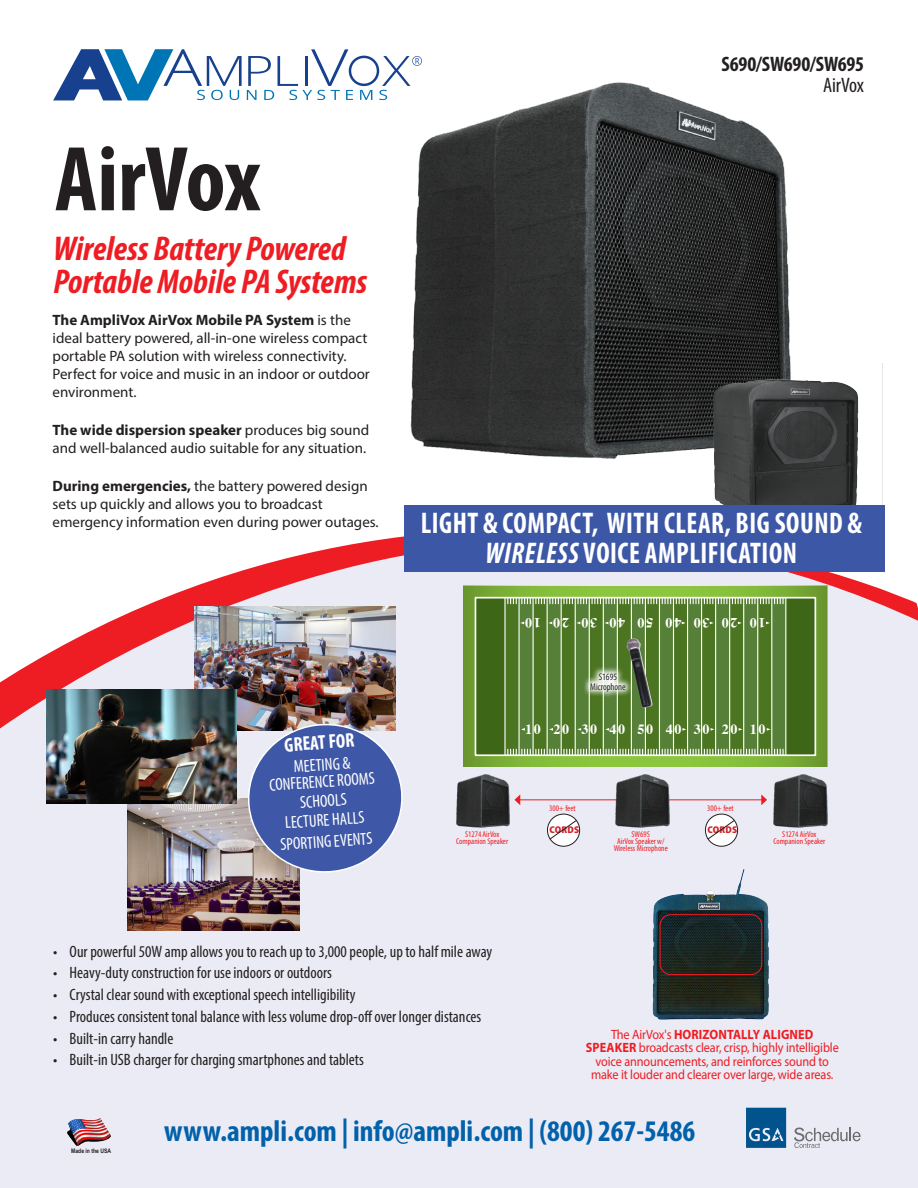
<style>
.page{position:relative;width:918px;height:1188px;background:#fff}
.page>*{position:absolute;margin:0;border:0;box-sizing:border-box;transform-origin:0 0}
.t1{font:700 condensed 93px "Myriad Pro";color:#231f20}
.t2{font:italic 700 condensed 34.5px/33px "Myriad Pro";letter-spacing:-.005em;color:#ee1d23}
.t3{font:700 condensed 30px/30px "Myriad Pro";letter-spacing:.02em;color:#fff;text-align:center;scale:.92 1}
.t4{font:700 condensed 30px "Myriad Pro";color:#0161aa}
.t5{font:700 condensed 21px "Myriad Pro";letter-spacing:-.015em;color:#231f20}
.t6{font:condensed 21px "Myriad Pro";letter-spacing:-.005em;color:#231f20}
.t7{font:700 condensed 19.95px "Myriad Pro";color:#fff;scale:.96 1}
.t8{font:condensed 17.4px "Myriad Pro";color:#fff;scale:.96 1}
.t9{font:condensed 16.5px "Myriad Pro";color:#231f20}
.t10{font:15px/18px "Myriad Pro";color:#231f20}
.t11{font:700 14.1px "Times";letter-spacing:.12em;color:#fff}
.t12{font:13.5px/13.5px "Myriad Pro";letter-spacing:-.01em;color:#ee1d23;text-align:center;scale:.91 1}
.t13{font:900 semi-condensed 9.9px "Myriad Pro";letter-spacing:.02em;color:#d1232a}
.t14{font:condensed 9.75px/9.8px "Myriad Pro";color:#231f20;text-align:center}
.t15{font:condensed 8.55px/7.4px "Myriad Pro";color:#ee1d23;text-align:center}
.t16{font:700 6.15px "Arial Narrow";color:#231f20}
.s1{font-weight:700}
.s2{font-style:italic}
</style>
<div class="page">
<div style="left:0;top:793px;width:918px;height:395px;background:#ebebf5"></div>
<svg style="left:746px;top:1108px;width:40px;height:40px;background:#196398"></svg>
<svg style="left:794px;top:1128px;width:67px;height:20px"></svg>
<img style="left:67px;top:1117px;width:44px;height:29px">
<svg style="left:0;top:505px;width:918px;height:288px;fill:#ebebf5"></svg>
<img style="left:364px;top:58px;width:427px;height:401px">
<img style="left:195px;top:607px;width:200px;height:123px">
<img style="left:127px;top:798px;width:173px;height:132px">
<img style="left:47px;top:690px;width:190px;height:114px">
<svg style="left:244px;top:720px;width:162px;height:156px;background:#6b7ab1"></svg>
<svg style="left:464px;top:586px;width:363px;height:181px;background:#7cb039"></svg>
<div style="left:478px;top:600px;width:335px;height:153px;background:#3e6617"></div>
<div style="left:475px;top:597px;width:341px;height:159px;border:2px solid #fff"></div>
<hr style="left:504px;top:598px;width:2px;height:157px;background:#fff">
<svg style="left:505px;top:598px;width:281px;height:157px;background:#638744"></svg>
<hr style="left:519px;top:800px;width:243px;height:1px;background:#ee1d23">
<svg style="left:514px;top:794px;width:6px;height:11px"></svg>
<svg style="left:761px;top:794px;width:6px;height:11px"></svg>
<img style="left:767px;top:769px;width:65px;height:61px">
<img style="left:609px;top:769px;width:65px;height:61px">
<img style="left:450px;top:769px;width:64px;height:61px">
<svg style="left:583px;top:665px;width:50px;height:34px"></svg>
<svg style="left:705px;top:814px;width:33px;height:32px"></svg>
<div style="left:705px;top:814px;width:33px;height:33px;border:1px solid #231f20;border-radius:50%"></div>
<svg style="left:707px;top:820px;width:28px;height:20px"></svg>
<svg style="left:547px;top:814px;width:33px;height:32px"></svg>
<div style="left:547px;top:814px;width:33px;height:33px;border:1px solid #231f20;border-radius:50%"></div>
<svg style="left:549px;top:820px;width:28px;height:20px"></svg>
<img style="left:713px;top:363px;width:170px;height:142px">
<img style="left:707px;top:869px;width:36px;height:27px">
<div style="left:660px;top:914px;width:102px;height:61px;border:1px solid #ee1d23;border-radius:11px"></div>
<div style="left:404px;top:505px;width:480px;height:67px;background:#3c57a6"></div>
<div style="left:348px;top:55px;width:31px;height:31px;border:2px solid #17418e;border-radius:50%"></div>
<svg style="left:53px;top:49px;width:300px;height:51px"></svg>
<svg style="left:360px;top:90px;width:12px;height:10px"></svg>
<svg style="left:379px;top:56px;width:43px;height:44px"></svg>
<p class="t1" style="left:55px;top:121px;width:208px">AirVox</p>
<p class="t2" style="left:53px;top:231px;width:316px">Wireless Battery Powered<br>Portable Mobile PA Systems</p>
<p class="t10" style="left:53px;top:310px;width:319px"><span class="s1">The AmpliVox AirVox Mobile PA System</span> is the ideal battery powered, all-in-one wireless compact portable PA solution with wireless connectivity.<br>Perfect for voice and music in an indoor or outdoor environment.</p>
<p class="t10" style="left:53px;top:421px;width:318px"><span class="s1">The wide dispersion speaker</span> produces big sound and well-balanced audio suitable for any situation.</p>
<p class="t10" style="left:53px;top:477px;width:328px"><span class="s1">During emergencies,</span> the battery powered design sets up quickly and allows you to broadcast emergency information even during power outages.</p>
<p class="t7" style="left:284px;top:732px;width:74px;rotate:-4deg">GREAT FOR</p>
<p class="t8" style="left:293px;top:756px;width:61px;rotate:-4deg">MEETING &amp;</p>
<p class="t8" style="left:269px;top:775px;width:112px;rotate:-4deg">CONFERENCE ROOMS</p>
<p class="t8" style="left:299px;top:792px;width:50px;rotate:-4deg">SCHOOLS</p>
<p class="t8" style="left:284px;top:812px;width:84px;rotate:-4deg">LECTURE HALLS</p>
<p class="t8" style="left:280px;top:834px;width:97px;rotate:-4deg">SPORTING EVENTS</p>
<p class="t5" style="left:722px;top:51px;width:144px">S690/SW690/SW695</p>
<p class="t6" style="left:823px;top:73px;width:42px">AirVox</p>
<p class="t3" style="left:421px;top:507px;width:481px">LIGHT &amp; COMPACT, WITH CLEAR, BIG SOUND &amp;<br><span class="s2">WIRELESS</span> VOICE AMPLIFICATION</p>
<p class="t11" style="left:541px;top:636px;width:17px;rotate:-180deg">10</p>
<p class="t11" style="left:569px;top:636px;width:17px;rotate:-180deg">20</p>
<p class="t11" style="left:597px;top:636px;width:17px;rotate:-180deg">30</p>
<p class="t11" style="left:625px;top:636px;width:17px;rotate:-180deg">40</p>
<p class="t11" style="left:653px;top:636px;width:17px;rotate:-180deg">50</p>
<p class="t11" style="left:681px;top:636px;width:17px;rotate:-180deg">40</p>
<p class="t11" style="left:709px;top:636px;width:17px;rotate:-180deg">30</p>
<p class="t11" style="left:738px;top:636px;width:17px;rotate:-180deg">20</p>
<p class="t11" style="left:766px;top:636px;width:17px;rotate:-180deg">10</p>
<p class="t14" style="left:590px;top:672px;width:37px">S1695<br>Microphone</p>
<p class="t11" style="left:525px;top:716px;width:242px">10 20 30 40 50 40 30 20 10</p>
<p class="t15" style="left:549px;top:804px;width:28px">300+ feet</p>
<p class="t15" style="left:707px;top:804px;width:28px">300+ feet</p>
<p class="t13" style="left:549px;top:823px;width:31px">CORDS</p>
<p class="t13" style="left:707px;top:823px;width:31px">CORDS</p>
<p class="t15" style="left:456px;top:830px;width:53px">S1274 AirVox<br>Companion Speaker</p>
<p class="t15" style="left:632px;top:830px;width:20px">SW695</p>
<p class="t15" style="left:614px;top:837px;width:56px">AirVox Speaker w/<br>Wireless Microphone</p>
<p class="t15" style="left:773px;top:830px;width:53px">S1274 AirVox<br>Companion Speaker</p>
<p class="t9" style="left:53px;top:941px;width:441px">• Our powerful 50W amp allows you to reach up to 3,000 people, up to half mile away</p>
<p class="t9" style="left:53px;top:963px;width:280px">• Heavy-duty construction for use indoors or outdoors</p>
<p class="t9" style="left:53px;top:985px;width:304px">• Crystal clear sound with exceptional speech intelligibility</p>
<p class="t9" style="left:53px;top:1007px;width:430px">• Produces consistent tonal balance with less volume drop-off over longer distances</p>
<p class="t9" style="left:53px;top:1028px;width:122px">• Built-in carry handle</p>
<p class="t9" style="left:53px;top:1050px;width:312px">• Built-in USB charger for charging smartphones and tablets</p>
<p class="t12" style="left:586px;top:1027px;width:280px">The AirVox's <span class="s1">HORIZONTALLY ALIGNED SPEAKER</span> broadcasts clear, crisp, highly intelligible voice announcements, and reinforces sound to make it louder and clearer over large, wide areas.</p>
<p class="t16" style="left:71px;top:1146px;width:42px">Made in the USA</p>
<p class="t4" style="left:164px;top:1112px;width:532px">www.ampli.com | info@ampli.com | (800) 267-5486</p>
</div>
